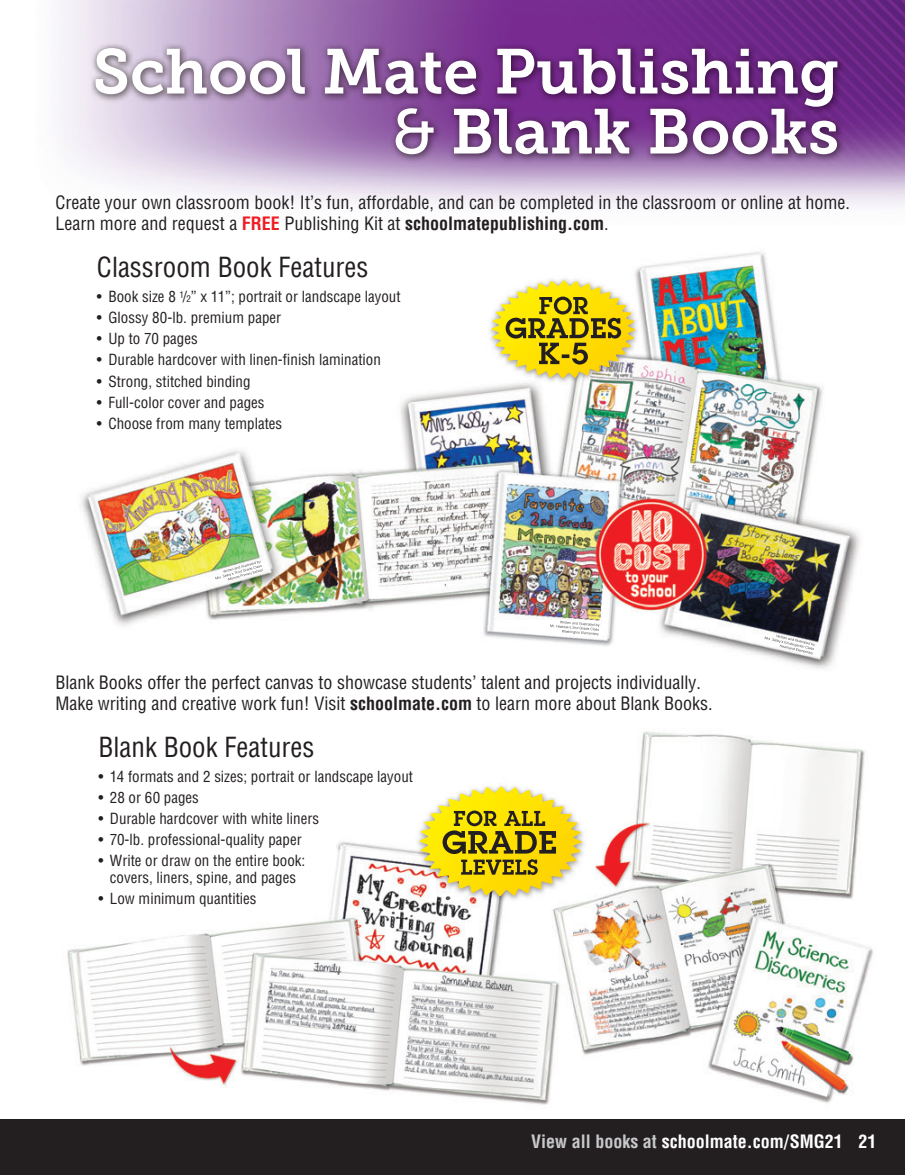
<style>
.page{position:relative;width:905px;height:1175px;background:#fff}
.page>*{position:absolute;margin:0;border:0;box-sizing:border-box;transform-origin:0 0}
.t1{font:condensed 27px "Helvetica";color:#231f20}
.t2{font:condensed 18px/21px "Helvetica";color:#231f20}
.t3{font:700 condensed 18px "Helvetica";color:#fff}
.t4{font:condensed 15px/16.5px "Helvetica";color:#231f20;text-align:center}
.s1{font-weight:700;color:#ee1d23}
.s2{font-weight:700}
.s3{font-size:9px}
.s4{color:#c7c8ca}
</style>
<div class="page">
<img style="left:59px;top:0;width:845px;height:1105px">
<div style="left:0;top:1119px;width:904px;height:55px;background:#231f20"></div>
<img style="left:419px;top:786px;width:163px;height:110px">
<img style="left:491px;top:280px;width:144px;height:98px">
<p class="t2" style="left:55px;top:191px;width:796px">Create your own classroom book! It’s fun, affordable, and can be completed in the classroom or online at home.<br>Learn more and request a <span class="s1">FREE</span> Publishing Kit at <span class="s2">schoolmatepublishing.com</span>.</p>
<h1 class="t1" style="left:97px;top:250px;width:273px">Classroom Book Features</h1>
<p class="t4" style="left:97px;top:288px;width:305px">• Book size 8 <sup>1</sup>/<span class="s3">2</span>” x 11”; portrait or landscape layout</p>
<p class="t4" style="left:97px;top:309px;width:186px">• Glossy 80-lb. premium paper</p>
<p class="t4" style="left:97px;top:330px;width:102px">• Up to 70 pages</p>
<p class="t4" style="left:97px;top:351px;width:285px">• Durable hardcover with linen-finish lamination</p>
<p class="t4" style="left:97px;top:372px;width:155px">• Strong, stitched binding</p>
<p class="t4" style="left:97px;top:393px;width:169px">• Full-color cover and pages</p>
<p class="t4" style="left:97px;top:414px;width:187px">• Choose from many templates</p>
<p class="t2" style="left:55px;top:671px;width:658px">Blank Books offer the perfect canvas to showcase students’ talent and projects individually.<br>Make writing and creative work fun! Visit <span class="s2">schoolmate.com</span> to learn more about Blank Books.</p>
<h1 class="t1" style="left:98px;top:730px;width:217px">Blank Book Features</h1>
<p class="t4" style="left:98px;top:768px;width:316px">• 14 formats and 2 sizes; portrait or landscape layout</p>
<p class="t4" style="left:98px;top:789px;width:102px">• 28 or 60 pages</p>
<p class="t4" style="left:98px;top:810px;width:222px">• Durable hardcover with white liners</p>
<p class="t4" style="left:98px;top:831px;width:205px">• 70-lb. professional-quality paper</p>
<p class="t4" style="left:98px;top:852px;width:208px">• Write or draw on the entire book: covers, liners, spine, and pages</p>
<p class="t4" style="left:98px;top:890px;width:160px">• Low minimum quantities</p>
<p class="t3" style="left:531px;top:1130px;width:313px"><span class="s4">View all books at</span> schoolmate.com/SMG21</p>
<p class="t3" style="left:858px;top:1130px;width:19px">21</p>
</div>
